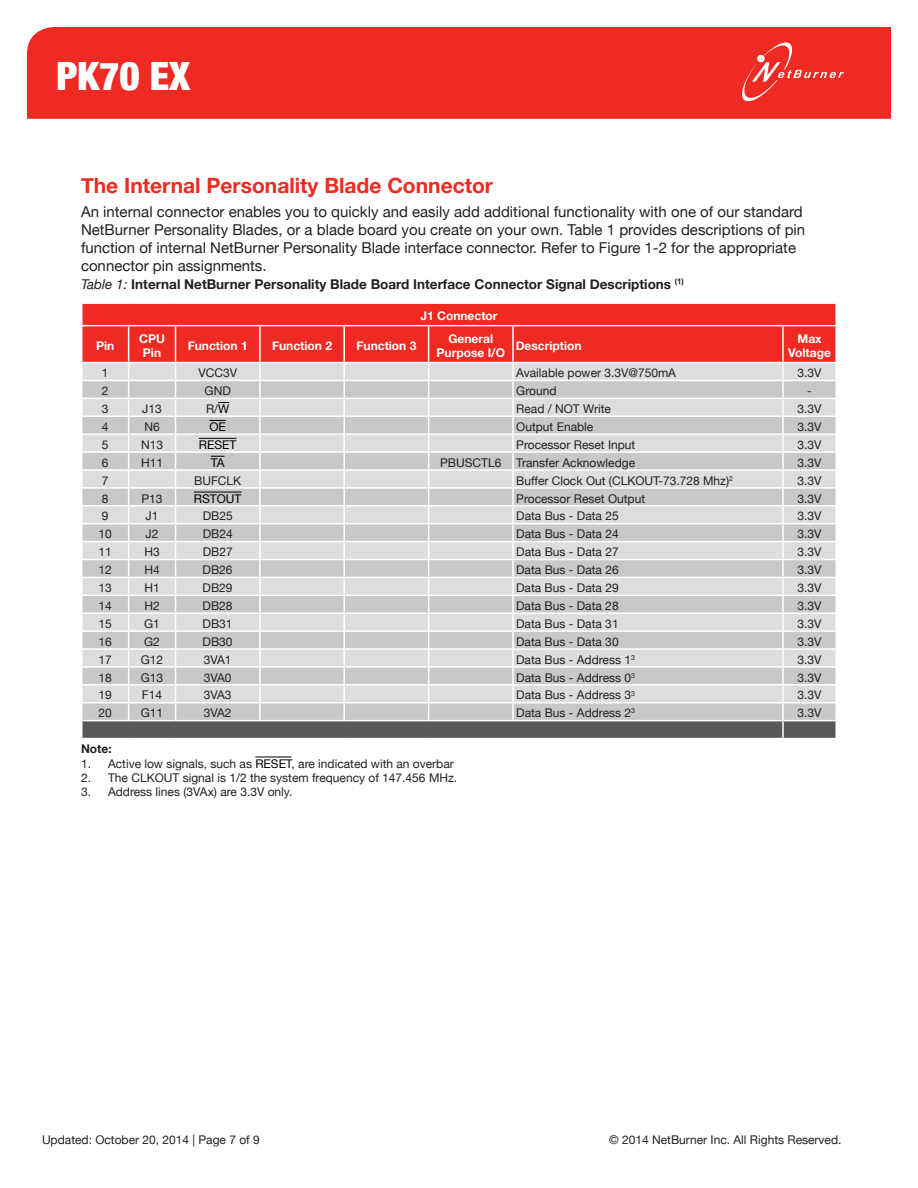
<style>
.page{position:relative;width:918px;height:1188px;background:#fff}
.page>*{position:absolute;margin:0;border:0;box-sizing:border-box;transform-origin:0 0}
.t1{font:900 condensed 39px "Helvetica Neue";color:#fff}
.t2{font:700 21px "Helvetica Neue";color:#ee2a23}
.t3{font:15px/18px "Helvetica Neue";color:#231f20}
.t4{font:700 13.5px "Helvetica Neue";color:#231f20}
.t5{font:12px "Helvetica Neue";color:#231f20}
.t6{font:700 12px/14.4px "Helvetica Neue";color:#fff;text-align:center}
.t7{font:12px "Helvetica Neue";color:#000}
.t8{font:700 12px "Helvetica Neue";color:#231f20}
.s1{font-weight:400;font-style:italic}
.s2{color:#000}
</style>
<div class="page">
<div style="left:27px;top:27px;width:864px;height:92px;background:#ee2a23"></div>
<svg style="left:739px;top:39px;width:105px;height:66px;background:#ef3c36"></svg>
<hr style="left:255px;top:757px;width:37px;height:1px;background:#000">
<div style="left:82px;top:304px;width:754px;height:58px;background:#ee2a23"></div>
<hr style="left:259px;top:326px;width:2px;height:36px;background:#fff">
<hr style="left:344px;top:326px;width:1px;height:36px;background:#fff">
<hr style="left:428px;top:326px;width:1px;height:36px;background:#fff">
<hr style="left:128px;top:326px;width:1px;height:36px;background:#fff">
<hr style="left:175px;top:326px;width:1px;height:36px;background:#fff">
<hr style="left:512px;top:326px;width:2px;height:36px;background:#fff">
<hr style="left:782px;top:326px;width:2px;height:36px;background:#fff">
<hr style="left:81px;top:325px;width:48px;height:1px;background:#fff">
<hr style="left:129px;top:325px;width:47px;height:1px;background:#fff">
<hr style="left:176px;top:325px;width:84px;height:1px;background:#fff">
<hr style="left:260px;top:325px;width:84px;height:1px;background:#fff">
<hr style="left:344px;top:325px;width:85px;height:1px;background:#fff">
<hr style="left:429px;top:325px;width:84px;height:1px;background:#fff">
<hr style="left:513px;top:325px;width:270px;height:1px;background:#fff">
<hr style="left:783px;top:325px;width:54px;height:1px;background:#fff">
<svg style="left:81px;top:363px;width:756px;height:376px;background:#d0d1d3"></svg>
<hr style="left:194px;top:492px;width:47px;height:1px;background:#000">
<h1 class="t1" style="left:56px;top:52px;width:135px">PK70 EX</h1>
<h2 class="t2" style="left:81px;top:173px;width:414px">The Internal Personality Blade Connector</h2>
<p class="t3" style="left:81px;top:202px;width:726px">An internal connector enables you to quickly and easily add additional functionality with one of our standard NetBurner Personality Blades, or a blade board you create on your own. Table 1 provides descriptions of pin function of internal NetBurner Personality Blade interface connector. Refer to Figure 1-2 for the appropriate connector pin assignments.</p>
<p class="t4" style="left:81px;top:276px;width:604px"><span class="s1">Table 1:</span> Internal NetBurner Personality Blade Board Interface Connector Signal Descriptions <sup>(1)</sup></p>
<p class="t6" style="left:420px;top:309px;width:79px">J1 Connector</p>
<p class="t6" style="left:96px;top:338px;width:20px">Pin</p>
<p class="t6" style="left:139px;top:331px;width:27px">CPU<br>Pin</p>
<p class="t6" style="left:188px;top:338px;width:62px">Function 1</p>
<p class="t6" style="left:272px;top:338px;width:62px">Function 2</p>
<p class="t6" style="left:356px;top:338px;width:62px">Function 3</p>
<p class="t6" style="left:437px;top:331px;width:70px">General<br>Purpose I/O</p>
<p class="t6" style="left:516px;top:338px;width:67px">Description</p>
<p class="t6" style="left:788px;top:331px;width:44px">Max<br>Voltage</p>
<p class="t5" style="left:102px;top:366px;width:8px">1</p>
<p class="t5" style="left:198px;top:366px;width:40px">VCC3V</p>
<p class="t5" style="left:516px;top:366px;width:161px">Available power 3.3V@750mA</p>
<p class="t5" style="left:798px;top:366px;width:26px">3.3V</p>
<p class="t5" style="left:102px;top:384px;width:8px">2</p>
<p class="t5" style="left:205px;top:384px;width:28px">GND</p>
<p class="t5" style="left:516px;top:384px;width:42px">Ground</p>
<p class="t5" style="left:807px;top:384px;width:6px">-</p>
<p class="t5" style="left:102px;top:402px;width:8px">3</p>
<p class="t5" style="left:142px;top:402px;width:21px">J13</p>
<p class="t5" style="left:206px;top:402px;width:25px">R/<span class="s2">W</span></p>
<p class="t5" style="left:516px;top:402px;width:96px">Read / NOT Write</p>
<p class="t5" style="left:798px;top:402px;width:26px">3.3V</p>
<p class="t5" style="left:102px;top:420px;width:8px">4</p>
<p class="t5" style="left:144px;top:420px;width:17px">N6</p>
<p class="t7" style="left:209px;top:420px;width:18px">OE</p>
<p class="t5" style="left:516px;top:420px;width:79px">Output Enable</p>
<p class="t5" style="left:798px;top:420px;width:26px">3.3V</p>
<p class="t5" style="left:102px;top:437px;width:8px">5</p>
<p class="t5" style="left:141px;top:437px;width:24px">N13</p>
<p class="t7" style="left:199px;top:437px;width:39px">RESET</p>
<p class="t5" style="left:516px;top:437px;width:121px">Processor Reset Input</p>
<p class="t5" style="left:798px;top:437px;width:26px">3.3V</p>
<p class="t5" style="left:102px;top:455px;width:8px">6</p>
<p class="t5" style="left:141px;top:455px;width:24px">H11</p>
<p class="t7" style="left:211px;top:455px;width:15px">TA</p>
<p class="t5" style="left:440px;top:455px;width:196px">PBUSCTL6 Transfer Acknowledge</p>
<p class="t5" style="left:798px;top:455px;width:26px">3.3V</p>
<p class="t5" style="left:102px;top:473px;width:8px">7</p>
<p class="t5" style="left:194px;top:473px;width:49px">BUFCLK</p>
<p class="t5" style="left:516px;top:473px;width:218px">Buffer Clock Out (CLKOUT-73.728 Mhz)<sup>2</sup></p>
<p class="t5" style="left:798px;top:473px;width:26px">3.3V</p>
<p class="t5" style="left:102px;top:491px;width:8px">8</p>
<p class="t5" style="left:141px;top:491px;width:23px">P13</p>
<p class="t7" style="left:194px;top:491px;width:49px">RSTOUT</p>
<p class="t5" style="left:516px;top:491px;width:130px">Processor Reset Output</p>
<p class="t5" style="left:798px;top:491px;width:26px">3.3V</p>
<p class="t5" style="left:102px;top:509px;width:8px">9</p>
<p class="t5" style="left:146px;top:509px;width:14px">J1</p>
<p class="t5" style="left:203px;top:509px;width:32px">DB25</p>
<p class="t5" style="left:516px;top:509px;width:104px">Data Bus - Data 25</p>
<p class="t5" style="left:798px;top:509px;width:26px">3.3V</p>
<p class="t5" style="left:99px;top:527px;width:15px">10</p>
<p class="t5" style="left:146px;top:527px;width:14px">J2</p>
<p class="t5" style="left:203px;top:527px;width:32px">DB24</p>
<p class="t5" style="left:516px;top:527px;width:104px">Data Bus - Data 24</p>
<p class="t5" style="left:798px;top:527px;width:26px">3.3V</p>
<p class="t5" style="left:99px;top:545px;width:15px">11</p>
<p class="t5" style="left:144px;top:545px;width:17px">H3</p>
<p class="t5" style="left:203px;top:545px;width:32px">DB27</p>
<p class="t5" style="left:516px;top:545px;width:104px">Data Bus - Data 27</p>
<p class="t5" style="left:798px;top:545px;width:26px">3.3V</p>
<p class="t5" style="left:98px;top:563px;width:15px">12</p>
<p class="t5" style="left:144px;top:563px;width:17px">H4</p>
<p class="t5" style="left:203px;top:563px;width:32px">DB26</p>
<p class="t5" style="left:516px;top:563px;width:104px">Data Bus - Data 26</p>
<p class="t5" style="left:798px;top:563px;width:26px">3.3V</p>
<p class="t5" style="left:98px;top:581px;width:15px">13</p>
<p class="t5" style="left:144px;top:581px;width:17px">H1</p>
<p class="t5" style="left:203px;top:581px;width:32px">DB29</p>
<p class="t5" style="left:516px;top:581px;width:104px">Data Bus - Data 29</p>
<p class="t5" style="left:798px;top:581px;width:26px">3.3V</p>
<p class="t5" style="left:98px;top:599px;width:15px">14</p>
<p class="t5" style="left:144px;top:599px;width:17px">H2</p>
<p class="t5" style="left:203px;top:599px;width:32px">DB28</p>
<p class="t5" style="left:516px;top:599px;width:104px">Data Bus - Data 28</p>
<p class="t5" style="left:798px;top:599px;width:26px">3.3V</p>
<p class="t5" style="left:98px;top:616px;width:15px">15</p>
<p class="t5" style="left:144px;top:616px;width:17px">G1</p>
<p class="t5" style="left:203px;top:616px;width:32px">DB31</p>
<p class="t5" style="left:516px;top:616px;width:104px">Data Bus - Data 31</p>
<p class="t5" style="left:798px;top:616px;width:26px">3.3V</p>
<p class="t5" style="left:98px;top:634px;width:15px">16</p>
<p class="t5" style="left:144px;top:634px;width:17px">G2</p>
<p class="t5" style="left:203px;top:634px;width:32px">DB30</p>
<p class="t5" style="left:516px;top:634px;width:104px">Data Bus - Data 30</p>
<p class="t5" style="left:798px;top:634px;width:26px">3.3V</p>
<p class="t5" style="left:98px;top:652px;width:15px">17</p>
<p class="t5" style="left:141px;top:652px;width:24px">G12</p>
<p class="t5" style="left:204px;top:652px;width:29px">3VA1</p>
<p class="t5" style="left:516px;top:652px;width:120px">Data Bus - Address 1<sup>3</sup></p>
<p class="t5" style="left:798px;top:652px;width:26px">3.3V</p>
<p class="t5" style="left:99px;top:670px;width:15px">18</p>
<p class="t5" style="left:141px;top:670px;width:24px">G13</p>
<p class="t5" style="left:204px;top:670px;width:29px">3VA0</p>
<p class="t5" style="left:516px;top:670px;width:120px">Data Bus - Address 0<sup>3</sup></p>
<p class="t5" style="left:798px;top:670px;width:26px">3.3V</p>
<p class="t5" style="left:99px;top:688px;width:15px">19</p>
<p class="t5" style="left:142px;top:688px;width:22px">F14</p>
<p class="t5" style="left:204px;top:688px;width:29px">3VA3</p>
<p class="t5" style="left:516px;top:688px;width:120px">Data Bus - Address 3<sup>3</sup></p>
<p class="t5" style="left:798px;top:688px;width:26px">3.3V</p>
<p class="t5" style="left:99px;top:706px;width:15px">20</p>
<p class="t5" style="left:141px;top:706px;width:24px">G11</p>
<p class="t5" style="left:204px;top:706px;width:29px">3VA2</p>
<p class="t5" style="left:516px;top:706px;width:120px">Data Bus - Address 2<sup>3</sup></p>
<p class="t5" style="left:798px;top:706px;width:26px">3.3V</p>
<p class="t8" style="left:81px;top:741px;width:32px">Note:</p>
<p class="t5" style="left:81px;top:756px;width:374px">1. Active low signals, such as <span class="s2">RESET</span>, are indicated with an overbar</p>
<p class="t5" style="left:81px;top:770px;width:378px">2. The CLKOUT signal is 1/2 the system frequency of 147.456 MHz.</p>
<p class="t5" style="left:81px;top:785px;width:213px">3. Address lines (3VAx) are 3.3V only.</p>
<p class="t5" style="left:42px;top:1132px;width:219px">Updated: October 20, 2014 | Page 7 of 9</p>
<p class="t5" style="left:609px;top:1132px;width:234px">© 2014 NetBurner Inc. All Rights Reserved.</p>
</div>
